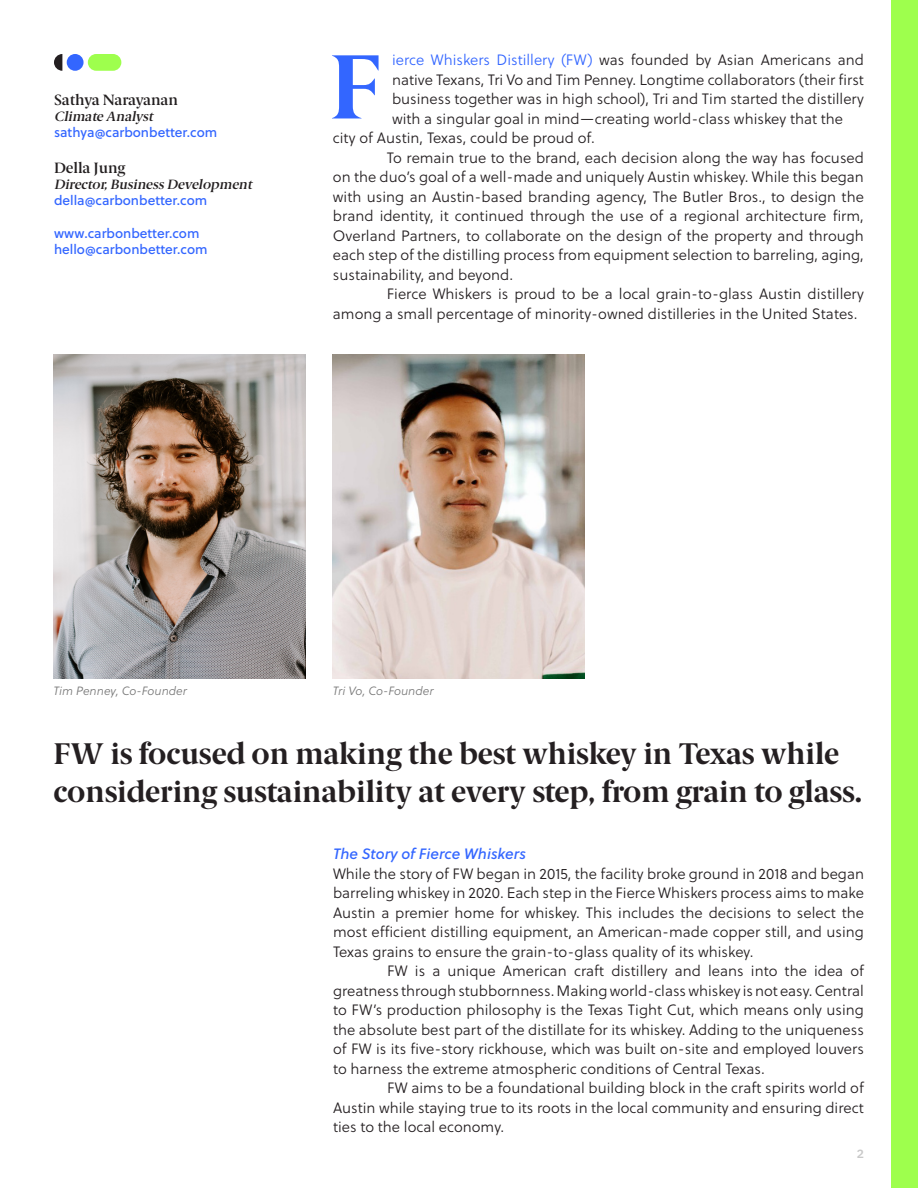
<style>
.page{position:relative;width:918px;height:1188px;background:#fff}
.page>*{position:absolute;margin:0;border:0;box-sizing:border-box;transform-origin:0 0}
.t1{font:700 91.5px "Berlingske Serif";color:#36f}
.t2{font:700 30px/37.5px "Berlingske Serif";color:#241f21}
.t3{font:15px/19.5px "Soleil Lt";color:#241f21;text-align:justify}
.t4{font:italic 15px "Soleil Bk";color:#36f}
.t5{font:600 15px "Berlingske Serif";color:#231f20}
.t6{font:13.5px "Soleil Bk";color:#36f}
.t7{font:italic 600 13.5px "Berlingske Serif";color:#231f20}
.t8{font:italic 12px "Soleil Lt";color:#787878}
.t9{font:600 12px "IBM Plex Mono";color:#c9c9c9}
.s1{color:#36f}
</style>
<div class="page">
<div style="left:891px;top:0;width:27px;height:1188px;background:#9eff4d"></div>
<div style="left:67px;top:54px;width:17px;height:17px;background:#36f;border-radius:8px"></div>
<svg style="left:54px;top:54px;width:8px;height:17px"></svg>
<div style="left:88px;top:54px;width:33px;height:17px;background:#9eff4d;border-radius:8px"></div>
<img style="left:333px;top:354px;width:252px;height:325px">
<img style="left:53px;top:354px;width:252px;height:325px">
<p class="t5" style="left:54px;top:89px;width:126px">Sathya Narayanan</p>
<p class="t7" style="left:54px;top:107px;width:104px">Climate Analyst</p>
<p class="t6" style="left:54px;top:122px;width:165px">sathya@carbonbetter.com</p>
<p class="t5" style="left:54px;top:157px;width:73px">Della Jung</p>
<p class="t7" style="left:54px;top:175px;width:203px">Director,BusinessDevelopment</p>
<p class="t6" style="left:54px;top:190px;width:155px">della@carbonbetter.com</p>
<p class="t6" style="left:54px;top:223px;width:147px">www.carbonbetter.com</p>
<p class="t6" style="left:54px;top:239px;width:155px">hello@carbonbetter.com</p>
<p class="t3" style="left:392px;top:50px;width:473px"><span class="s1">ierce Whiskers Distillery (FW)</span> was founded by Asian Americans and native Texans, Tri Vo and Tim Penney. Longtime collaborators (their first business together was in high school), Tri and Tim started the distillery with a singular goal in mind—creating world-class whiskey that the</p>
<p class="t3" style="left:333px;top:128px;width:263px">city of Austin, Texas, could be proud of.</p>
<p class="t3" style="left:333px;top:148px;width:533px;text-indent:54px">To remain true to the brand, each decision along the way has focused on the duo’s goal of a well-made and uniquely Austin whiskey. While this began with using an Austin-based branding agency, The Butler Bros., to design the brand identity, it continued through the use of a regional architecture firm, Overland Partners, to collaborate on the design of the property and through each step of the distilling process from equipment selection to barreling, aging, sustainability, and beyond.</p>
<p class="t3" style="left:333px;top:284px;width:533px;text-indent:54px">Fierce Whiskers is proud to be a local grain-to-glass Austin distillery among a small percentage of minority-owned distilleries in the United States.</p>
<p class="t1" style="left:329px;top:12px;width:55px">F</p>
<p class="t8" style="left:53px;top:683px;width:135px">Tim Penney, Co-Founder</p>
<p class="t8" style="left:333px;top:683px;width:102px">Tri Vo, Co-Founder</p>
<p class="t2" style="left:53px;top:734px;width:810px">FW is focused on making the best whiskey in Texas while considering sustainability at every step, from grain to glass.</p>
<p class="t4" style="left:333px;top:843px;width:194px">The Story of Fierce Whiskers</p>
<p class="t3" style="left:333px;top:863px;width:533px">While the story of FW began in 2015, the facility broke ground in 2018 and began barreling whiskey in 2020. Each step in the Fierce Whiskers process aims to make Austin a premier home for whiskey. This includes the decisions to select the most efficient distilling equipment, an American-made copper still, and using Texas grains to ensure the grain-to-glass quality of its whiskey.</p>
<p class="t3" style="left:333px;top:961px;width:533px;text-indent:54px">FW is a unique American craft distillery and leans into the idea of greatness through stubbornness. Making world-class whiskey is not easy. Central to FW’s production philosophy is the Texas Tight Cut, which means only using the absolute best part of the distillate for its whiskey. Adding to the uniqueness of FW is its five-story rickhouse, which was built on-site and employed louvers to harness the extreme atmospheric conditions of Central Texas.</p>
<p class="t3" style="left:333px;top:1078px;width:533px;text-indent:54px">FW aims to be a foundational building block in the craft spirits world of Austin while staying true to its roots in the local community and ensuring direct ties to the local economy.</p>
<p class="t9" style="left:857px;top:1145px;width:9px">2</p>
</div>
